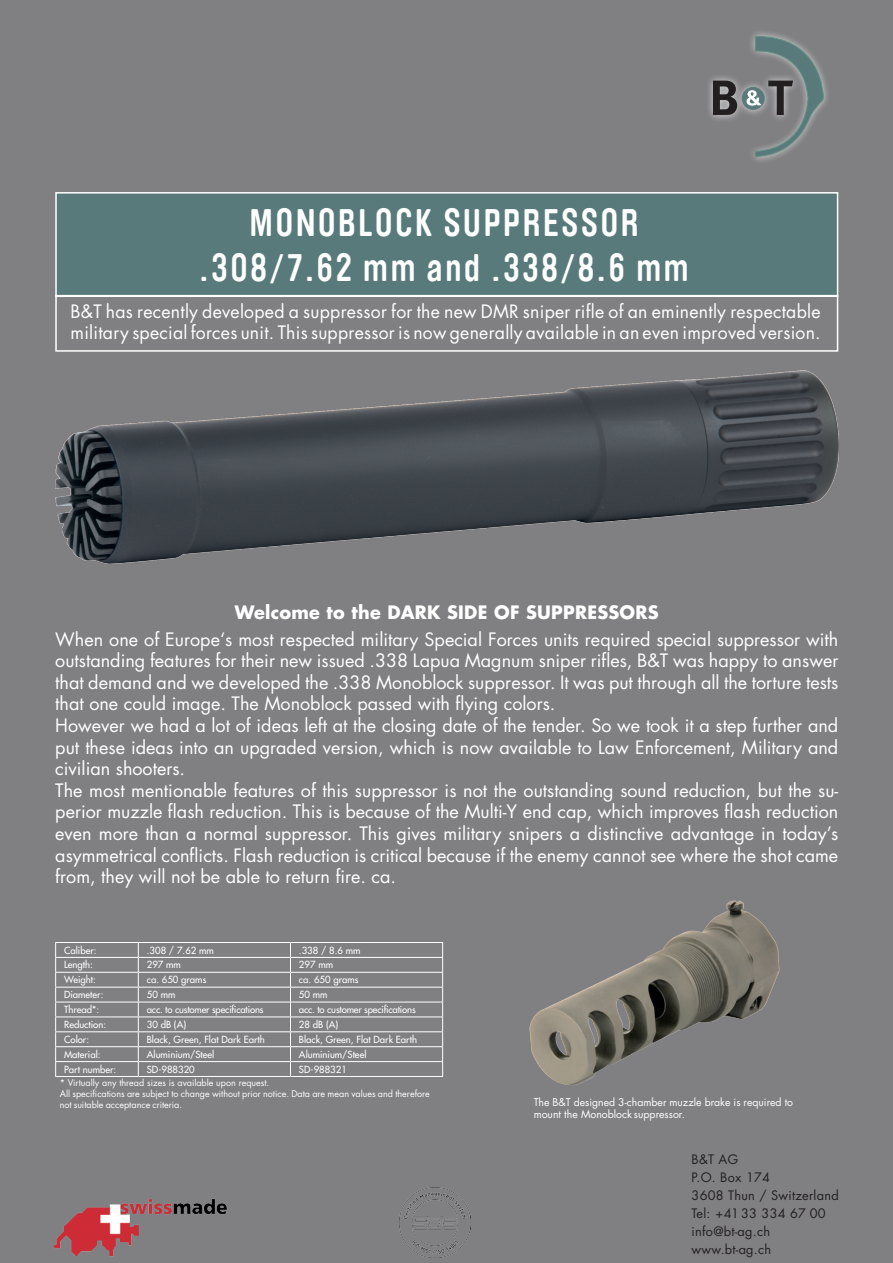
<style>
.page{position:relative;width:893px;height:1263px;background:#808083}
.page>*{position:absolute;margin:0;border:0;box-sizing:border-box;transform-origin:0 0}
.t1{font:700 38.25px/45px "Brauer Neue";letter-spacing:.08em;color:#fff;text-align:center;scale:.9 1}
.t2{font:18px/21.6px "Futura LT";color:#fff}
.t3{font:700 18px "Futura LT";letter-spacing:.015em;color:#fff}
.t4{font:12.75px/18px "Futura LT";letter-spacing:.02em;color:#231f20}
.t5{font:10.5px/12.6px "Futura LT";color:#fff}
.t6{font:9.6px "Futura LT";color:#fff}
.t7{font:9px/10.8px "Futura LT";color:#fff}
</style>
<div class="page">
<div style="left:55px;top:192px;width:783px;height:105px;background:#587a7b;border:2px solid #fff"></div>
<div style="left:55px;top:295px;width:783px;height:57px;border:2px solid #fff"></div>
<div style="left:705px;top:29px;width:127px;height:135px;background:#fff;opacity:.75"></div>
<svg style="left:713px;top:36px;width:111px;height:123px"></svg>
<img style="left:55px;top:371px;width:783px;height:193px">
<img style="left:55px;top:1199px;width:172px;height:57px">
<img style="left:400px;top:1187px;width:70px;height:71px">
<hr style="left:55px;top:942px;width:83px;height:1px;background:#fff">
<hr style="left:138px;top:942px;width:152px;height:1px;background:#fff">
<hr style="left:290px;top:942px;width:153px;height:1px;background:#fff">
<hr style="left:55px;top:957px;width:83px;height:1px;background:#fff">
<hr style="left:138px;top:957px;width:152px;height:1px;background:#fff">
<hr style="left:290px;top:957px;width:153px;height:1px;background:#fff">
<hr style="left:55px;top:972px;width:83px;height:1px;background:#fff">
<hr style="left:138px;top:972px;width:152px;height:1px;background:#fff">
<hr style="left:290px;top:972px;width:153px;height:1px;background:#fff">
<hr style="left:55px;top:987px;width:83px;height:1px;background:#fff">
<hr style="left:138px;top:987px;width:152px;height:1px;background:#fff">
<hr style="left:290px;top:987px;width:153px;height:1px;background:#fff">
<hr style="left:55px;top:1002px;width:83px;height:1px;background:#fff">
<hr style="left:138px;top:1002px;width:152px;height:1px;background:#fff">
<hr style="left:290px;top:1002px;width:153px;height:1px;background:#fff">
<hr style="left:55px;top:1016px;width:83px;height:1px;background:#fff">
<hr style="left:138px;top:1016px;width:152px;height:1px;background:#fff">
<hr style="left:290px;top:1016px;width:153px;height:1px;background:#fff">
<hr style="left:55px;top:1031px;width:83px;height:1px;background:#fff">
<hr style="left:138px;top:1031px;width:152px;height:1px;background:#fff">
<hr style="left:290px;top:1031px;width:153px;height:1px;background:#fff">
<hr style="left:55px;top:1046px;width:83px;height:1px;background:#fff">
<hr style="left:138px;top:1046px;width:152px;height:1px;background:#fff">
<hr style="left:290px;top:1046px;width:153px;height:1px;background:#fff">
<hr style="left:55px;top:1061px;width:83px;height:1px;background:#fff">
<svg style="left:55px;top:943px;width:1px;height:133px"></svg>
<hr style="left:138px;top:1061px;width:152px;height:1px;background:#fff">
<svg style="left:138px;top:943px;width:1px;height:133px"></svg>
<hr style="left:290px;top:1061px;width:153px;height:1px;background:#fff">
<svg style="left:290px;top:943px;width:1px;height:133px"></svg>
<svg style="left:442px;top:943px;width:1px;height:133px"></svg>
<hr style="left:55px;top:1076px;width:83px;height:1px;background:#fff">
<hr style="left:138px;top:1076px;width:152px;height:1px;background:#fff">
<hr style="left:290px;top:1076px;width:153px;height:1px;background:#fff">
<img style="left:529px;top:900px;width:251px;height:185px">
<h1 class="t1" style="left:200px;top:201px;width:545px">MONOBLOCK SUPPRESSOR .308/7.62 mm and .338/8.6 mm</h1>
<p class="t2" style="left:71px;top:301px;width:752px;line-height:21px">B&amp;T has recently developed a suppressor for the new DMR sniper rifle of an eminently respectable military special forces unit. This suppressor is now generally available in an even improved version.</p>
<p class="t3" style="left:235px;top:600px;width:425px">Welcome to the DARK SIDE OF SUPPRESSORS</p>
<p class="t2" style="left:55px;top:628px;width:785px">When one of Europe‘s most respected military Special Forces units required special suppressor with outstanding features for their new issued .338 Lapua Magnum sniper rifles, B&amp;T was happy to answer that demand and we developed the .338 Monoblock suppressor. It was put through all the torture tests that one could image. The Monoblock passed with flying colors.<br>However we had a lot of ideas left at the closing date of the tender. So we took it a step further and put these ideas into an upgraded version, which is now available to Law Enforcement, Military and civilian shooters.<br>The most mentionable features of this suppressor is not the outstanding sound reduction, but the su&shy;perior muzzle flash reduction. This is because of the Multi-Y end cap, which improves flash reduction even more than a normal suppressor. This gives military snipers a distinctive advantage in today’s asymmetrical conflicts. Flash reduction is critical because if the enemy cannot see where the shot came from, they will not be able to return fire. ca.</p>
<p class="t6" style="left:64px;top:944px;width:34px">Caliber:</p>
<p class="t6" style="left:147px;top:944px;width:69px">.308 / 7.62 mm</p>
<p class="t6" style="left:299px;top:944px;width:63px">.338 / 8.6 mm</p>
<p class="t6" style="left:64px;top:958px;width:30px">Length:</p>
<p class="t6" style="left:147px;top:958px;width:36px">297 mm</p>
<p class="t6" style="left:299px;top:958px;width:36px">297 mm</p>
<p class="t6" style="left:64px;top:973px;width:33px">Weight:</p>
<p class="t6" style="left:147px;top:973px;width:61px">ca. 650 grams</p>
<p class="t6" style="left:299px;top:973px;width:61px">ca. 650 grams</p>
<p class="t6" style="left:64px;top:988px;width:41px">Diameter:</p>
<p class="t6" style="left:147px;top:988px;width:30px">50 mm</p>
<p class="t6" style="left:299px;top:988px;width:30px">50 mm</p>
<p class="t6" style="left:64px;top:1003px;width:36px">Thread*:</p>
<p class="t6" style="left:147px;top:1003px;width:118px">acc. to customer specifications</p>
<p class="t6" style="left:299px;top:1003px;width:118px">acc. to customer specifications</p>
<p class="t6" style="left:64px;top:1018px;width:44px">Reduction:</p>
<p class="t6" style="left:147px;top:1018px;width:41px">30 dB (A)</p>
<p class="t6" style="left:299px;top:1018px;width:41px">28 dB (A)</p>
<p class="t6" style="left:64px;top:1033px;width:26px">Color:</p>
<p class="t6" style="left:147px;top:1033px;width:120px">Black, Green, Flat Dark Earth</p>
<p class="t6" style="left:299px;top:1033px;width:120px">Black, Green, Flat Dark Earth</p>
<p class="t6" style="left:64px;top:1048px;width:38px">Material:</p>
<p class="t6" style="left:147px;top:1048px;width:69px">Aluminium/Steel</p>
<p class="t6" style="left:299px;top:1048px;width:69px">Aluminium/Steel</p>
<p class="t6" style="left:64px;top:1063px;width:54px">Part number:</p>
<p class="t6" style="left:147px;top:1063px;width:49px">SD-988320</p>
<p class="t6" style="left:299px;top:1063px;width:49px">SD-988321</p>
<p class="t7" style="left:60px;top:1078px;width:372px">* Virtually any thread sizes is available upon request.<br>All specifications are subject to change without prior notice. Data are mean values and therefore not suitable acceptance criteria.</p>
<p class="t5" style="left:534px;top:1096px;width:261px">The B&amp;T designed 3-chamber muzzle brake is required to mount the Monoblock suppressor.</p>
<p class="t4" style="left:692px;top:1151px;width:149px">B&amp;T AG<br>P.O. Box 174<br>3608 Thun / Switzerland<br>Tel: +41 33 334 67 00 info@bt-ag.ch www.bt-ag.ch</p>
</div>
